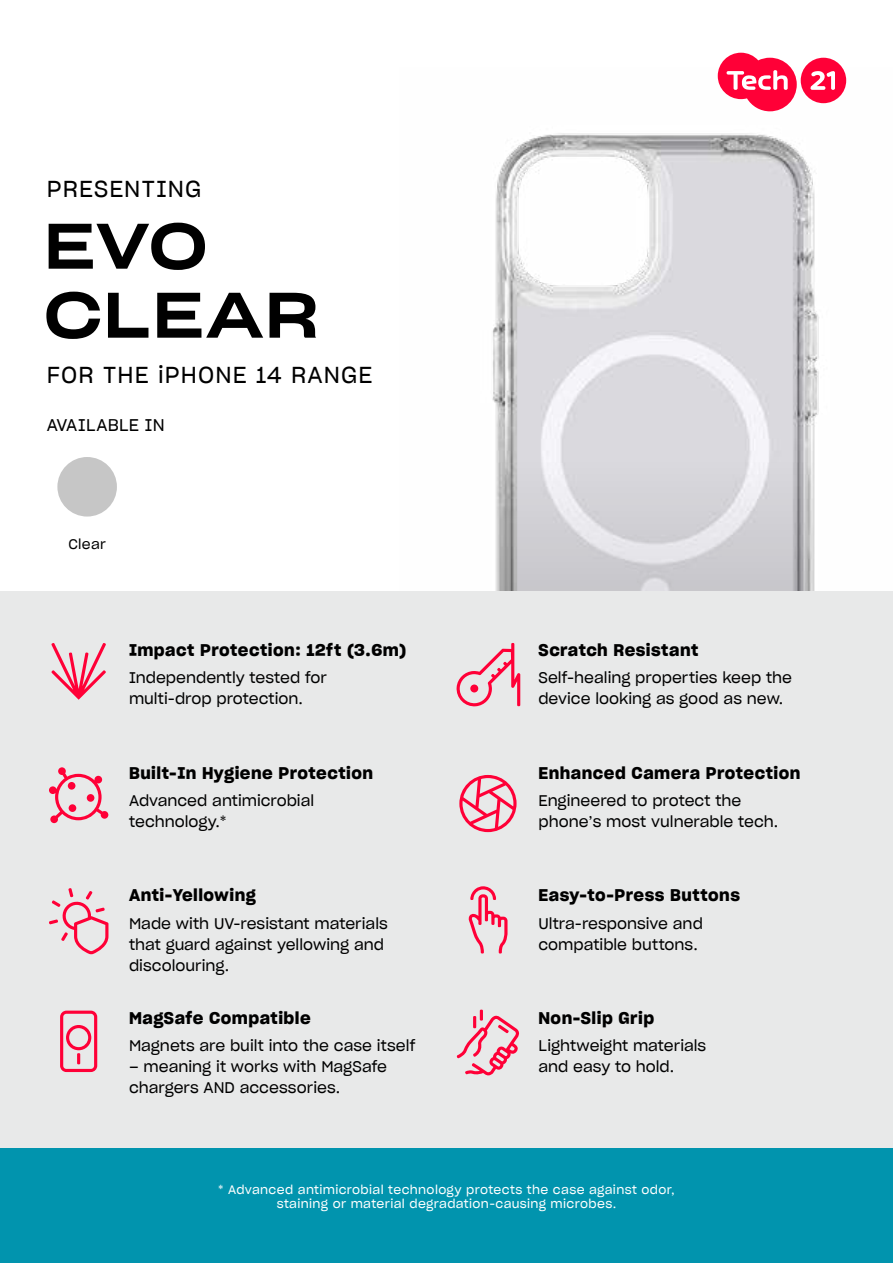
<style>
.page{position:relative;width:893px;height:1263px;background:#fff}
.page>*{position:absolute;margin:0;border:0;box-sizing:border-box;transform-origin:0 0}
.t1{font:63px/69px "Sharp Grotesk Medium 25";letter-spacing:.02em;color:#000}
.t2{font:22.5px "Sharp Grotesk Book 20";letter-spacing:.05em;color:#000}
.t3{font:16.5px "Sharp Grotesk Sm Bold 20";letter-spacing:.03em;color:#000}
.t4{font:16.5px "Sharp Grotesk Book 20";letter-spacing:.02em;color:#000}
.t5{font:15px/21px "Sharp Grotesk Book 20";color:#000}
.t6{font:13.5px "Sharp Grotesk Book 20";letter-spacing:.02em;color:#000}
.t7{font:12px/14.4px "Sharp Grotesk Book 20";letter-spacing:.03em;color:#fff;text-align:center}
</style>
<div class="page">
<img style="left:492px;top:67px;width:355px;height:524px">
<div style="left:0;top:591px;width:893px;height:651px;background:#e8e9e9"></div>
<div style="left:0;top:1148px;width:893px;height:114px;background:#0194ae"></div>
<div style="left:801px;top:58px;width:45px;height:45px;background:#ff0037;border-radius:50%"></div>
<svg style="left:810px;top:71px;width:25px;height:19px"></svg>
<svg style="left:718px;top:53px;width:79px;height:58px"></svg>
<div style="left:57px;top:457px;width:60px;height:59px;background:#c6c6c6;border-radius:50%"></div>
<svg style="left:500px;top:449px;width:310px;height:142px;background:#d0d0d4"></svg>
<svg style="left:51px;top:643px;width:55px;height:57px"></svg>
<svg style="left:49px;top:888px;width:59px;height:66px"></svg>
<svg style="left:49px;top:767px;width:59px;height:56px"></svg>
<svg style="left:60px;top:1010px;width:37px;height:62px"></svg>
<svg style="left:456px;top:643px;width:64px;height:64px"></svg>
<svg style="left:468px;top:886px;width:39px;height:67px"></svg>
<svg style="left:459px;top:775px;width:58px;height:57px"></svg>
<svg style="left:457px;top:1009px;width:62px;height:66px"></svg>
<h2 class="t2" style="left:47px;top:179px;width:156px">PRESENTING</h2>
<h1 class="t1" style="left:44px;top:212px;width:276px">EVO<br>CLEAR</h1>
<h2 class="t2" style="left:47px;top:365px;width:327px">FOR THE iPHONE 14 RANGE</h2>
<p class="t4" style="left:47px;top:418px;width:119px">AVAILABLE IN</p>
<p class="t6" style="left:68px;top:539px;width:39px">Clear</p>
<p class="t3" style="left:129px;top:643px;width:279px">Impact Protection: 12ft (3.6m)</p>
<p class="t5" style="left:129px;top:669px;width:199px">Independently tested for multi-drop protection.</p>
<p class="t3" style="left:129px;top:765px;width:246px">Built-In Hygiene Protection</p>
<p class="t5" style="left:129px;top:791px;width:187px">Advanced antimicrobial technology.*</p>
<p class="t3" style="left:129px;top:888px;width:128px">Anti-Yellowing</p>
<p class="t5" style="left:129px;top:914px;width:260px">Made with UV-resistant materials that guard against yellowing and discolouring.</p>
<p class="t3" style="left:129px;top:1011px;width:183px">MagSafe Compatible</p>
<p class="t5" style="left:129px;top:1037px;width:288px">Magnets are built into the case itself</p>
<p class="t5" style="left:129px;top:1058px;width:259px">– meaning it works with MagSafe chargers AND accessories.</p>
<p class="t3" style="left:538px;top:643px;width:161px">Scratch Resistant</p>
<p class="t5" style="left:538px;top:669px;width:255px">Self-healing properties keep the device looking as good as new.</p>
<p class="t3" style="left:538px;top:765px;width:264px">Enhanced Camera Protection</p>
<p class="t5" style="left:538px;top:791px;width:241px">Engineered to protect the phone’s most vulnerable tech.</p>
<p class="t3" style="left:538px;top:888px;width:203px">Easy-to-Press Buttons</p>
<p class="t5" style="left:538px;top:914px;width:166px">Ultra-responsive and compatible buttons.</p>
<p class="t3" style="left:538px;top:1011px;width:117px">Non-Slip Grip</p>
<p class="t5" style="left:538px;top:1037px;width:169px">Lightweight materials and easy to hold.</p>
<p class="t7" style="left:218px;top:1183px;width:458px">* Advanced antimicrobial technology protects the case against odor, staining or material degradation-causing microbes.</p>
</div>
